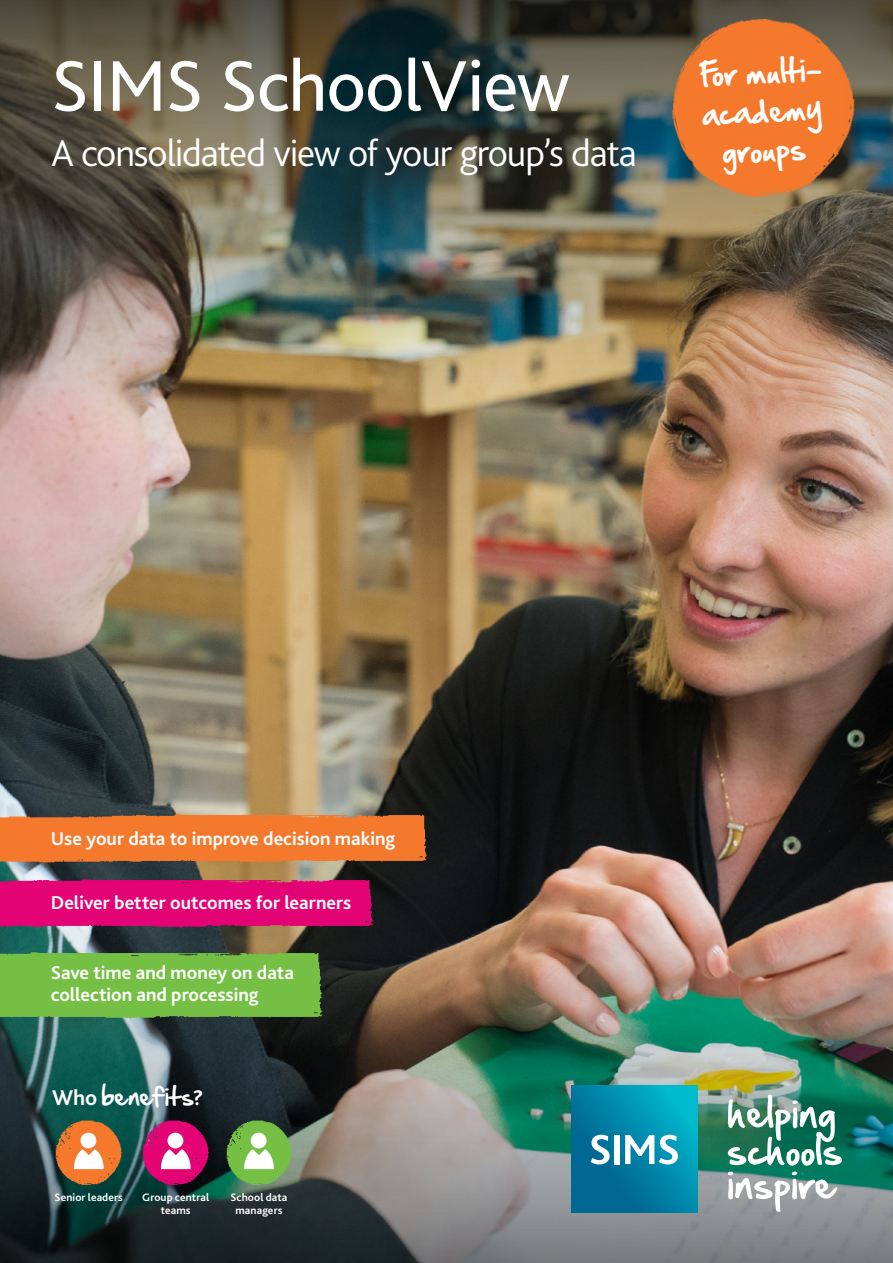
<style>
.page{position:relative;width:893px;height:1263px;background:#fff}
.page>*{position:absolute;margin:0;border:0;box-sizing:border-box;transform-origin:0 0}
.t1{font:75px "Bliss 2";letter-spacing:-.015em;color:#fff}
.t2{font:300 39px "Bliss 2";letter-spacing:-.03em;color:#fff}
.t3{font:28.5px/39px "Hand Of Sean";color:#fff;text-align:center}
.t4{font:22.35px "Hand Of Sean";letter-spacing:.03em;color:#fff}
.t5{font:700 19.5px/22.5px "Bliss 2";color:#fff}
.t6{font:700 11.25px/12.8px "Bliss 2";letter-spacing:.01em;color:#fff;text-align:center}
.s1{font-family:"Bliss 2";font-weight:700}
</style>
<div class="page">
<img style="left:0;top:470px;width:893px;height:386px">
<img style="left:0;top:856px;width:893px;height:407px">
<img style="left:0;top:0;width:893px;height:470px">
<svg style="left:571px;top:1086px;width:126px;height:126px;background:#0085a8"></svg>
<svg style="left:728px;top:1094px;width:114px;height:72px"></svg>
<svg style="left:728px;top:1172px;width:110px;height:40px"></svg>
<svg style="left:590px;top:1135px;width:20px;height:29px"></svg>
<div style="left:614px;top:1135px;width:5px;height:29px;background:#fff"></div>
<svg style="left:625px;top:1135px;width:53px;height:29px"></svg>
<img style="left:54px;top:1117px;width:69px;height:69px">
<div style="left:81px;top:1133px;width:15px;height:15px;background:#fff;border-radius:50%"></div>
<svg style="left:74px;top:1149px;width:30px;height:20px"></svg>
<img style="left:141px;top:1117px;width:69px;height:69px">
<div style="left:167px;top:1133px;width:16px;height:15px;background:#fff;border-radius:50%"></div>
<svg style="left:161px;top:1149px;width:30px;height:20px"></svg>
<img style="left:225px;top:1117px;width:68px;height:69px">
<div style="left:251px;top:1133px;width:16px;height:15px;background:#fff;border-radius:50%"></div>
<svg style="left:244px;top:1149px;width:30px;height:20px"></svg>
<img style="left:0;top:795px;width:452px;height:90px">
<img style="left:0;top:951px;width:330px;height:89px">
<img style="left:0;top:861px;width:381px;height:89px">
<img style="left:660px;top:3px;width:203px;height:203px">
<svg style="left:673px;top:19px;width:176px;height:176px;background:#d47333"></svg>
<h1 class="t1" style="left:51px;top:39px;width:520px">SIMS SchoolView</h1>
<h2 class="t2" style="left:51px;top:129px;width:587px">A consolidated view of your group’s data</h2>
<h3 class="t3" style="left:698px;top:55px;width:123px;rotate:-3deg">For multi&shy;academy groups</h3>
<p class="t5" style="left:51px;top:826px;width:346px">Use your data to improve decision making</p>
<p class="t5" style="left:51px;top:891px;width:302px">Deliver better outcomes for learners</p>
<p class="t5" style="left:51px;top:961px;width:245px">Save time and money on data collection and processing</p>
<p class="t4" style="left:52px;top:1076px;width:153px"><span class="s1">Who</span> benefits<span class="s1">?</span></p>
<p class="t6" style="left:55px;top:1190px;width:70px">Senior leaders</p>
<p class="t6" style="left:142px;top:1190px;width:69px">Group central teams</p>
<p class="t6" style="left:230px;top:1190px;width:59px">School data managers</p>
</div>
